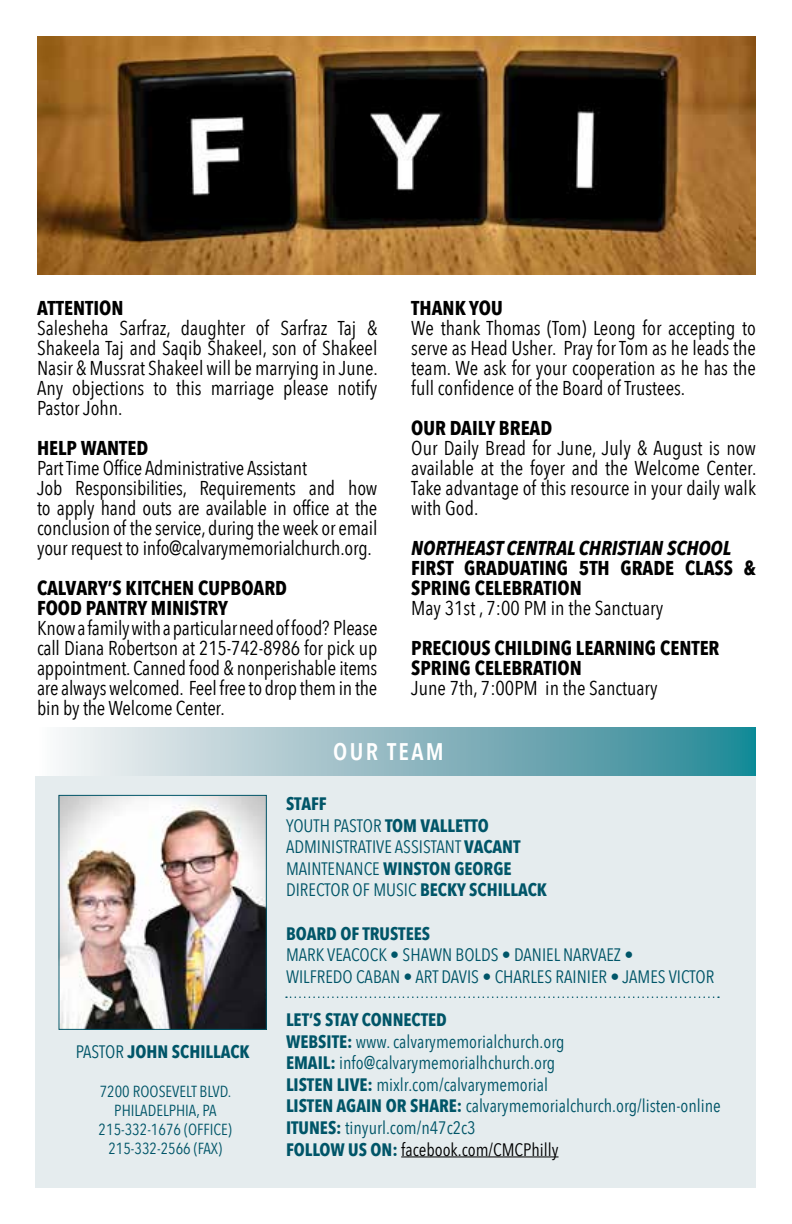
<style>
.page{position:relative;width:792px;height:1224px;background:#fff}
.page>*{position:absolute;margin:0;border:0;box-sizing:border-box;transform-origin:0 0}
.t1{font:600 24px "Avenir Next Condensed";letter-spacing:.1em;color:#fff}
.t2{font:20px/20px "Avenir Next Condensed";letter-spacing:-.01em;color:#000;text-align:justify}
.t3{font:700 20px/20px "Avenir Next Condensed";color:#000}
.t4{font:italic 700 20px "Avenir Next Condensed";color:#000}
.t5{font:18px/21.6px "Avenir Next Condensed";color:#005568}
.t6{font:700 18px "Avenir Next Condensed";color:#005568}
.t7{font:16px/19.2px "Avenir Next Condensed";color:#005568;text-align:center}
.s1{font-weight:400}
.s2{font-weight:700}
.s3{color:#000}
</style>
<div class="page">
<div style="left:36px;top:742px;width:720px;height:446px;background:#e5ecee"></div>
<img style="left:60px;top:797px;width:205px;height:231px">
<div style="left:58px;top:795px;width:209px;height:235px;border:1px solid #005568"></div>
<div style="left:36px;top:727px;width:720px;height:48px;background:linear-gradient(to right,#fdf4f6,#268493)"></div>
<hr style="left:401px;top:1156px;width:158px;height:1px;background:#000">
<svg style="left:286px;top:996px;width:433px;height:2px"></svg>
<img style="left:37px;top:37px;width:719px;height:238px">
<p class="t3" style="left:37px;top:298px;width:88px">ATTENTION</p>
<p class="t2" style="left:37px;top:317px;width:342px">Salesheha Sarfraz, daughter of Sarfraz Taj &amp; Shakeela Taj and Saqib Shakeel, son of Shakeel Nasir &amp; Mussrat Shakeel will be marrying in June.<br>Any objections to this marriage please notify Pastor John.</p>
<p class="t3" style="left:37px;top:438px;width:113px">HELP WANTED</p>
<p class="t2" style="left:37px;top:457px;width:342px;text-align:left">Part Time Office Administrative Assistant<br>Job Responsibilities, Requirements and how to apply hand outs are available in office at the conclusion of the service, during the week or email your request to info@calvarymemorialchurch.org.</p>
<p class="t3" style="left:37px;top:578px;width:251px">CALVARY’S KITCHEN CUPBOARD<br>FOOD PANTRY MINISTRY</p>
<p class="t2" style="left:37px;top:617px;width:342px">Know a family with a particular need of food? Please call Diana Robertson at 215-742-8986 for pick up appointment. Canned food &amp; nonperishable items are always welcomed. Feel free to drop them in the bin by the Welcome Center.</p>
<p class="t3" style="left:411px;top:298px;width:93px">THANK YOU</p>
<p class="t2" style="left:411px;top:317px;width:346px">We thank Thomas (Tom) Leong for accepting to serve as Head Usher. Pray for Tom as he leads the team. We ask for your cooperation as he has the full confidence of the Board of Trustees.</p>
<p class="t3" style="left:411px;top:418px;width:143px">OUR DAILY BREAD</p>
<p class="t2" style="left:411px;top:437px;width:347px">Our Daily Bread for June, July &amp; August is now available at the foyer and the Welcome Center.<br>Take advantage of this resource in your daily walk with God.</p>
<p class="t4" style="left:411px;top:536px;width:321px">NORTHEAST CENTRAL CHRISTIAN SCHOOL</p>
<p class="t3" style="left:411px;top:558px;width:346px">FIRST GRADUATING 5TH GRADE CLASS &amp;<br>SPRING CELEBRATION</p>
<p class="t2" style="left:411px;top:597px;width:253px">May 31st , 7:00 PM in the Sanctuary</p>
<p class="t3" style="left:411px;top:638px;width:310px">PRECIOUS CHILDING LEARNING CENTER<br>SPRING CELEBRATION</p>
<p class="t2" style="left:411px;top:677px;width:248px">June 7th, 7:00PM in the Sanctuary</p>
<p class="t6" style="left:76px;top:1040px;width:176px"><span class="s1">PASTOR</span> JOHN SCHILLACK</p>
<p class="t7" style="left:99px;top:1081px;width:135px">7200 ROOSEVELT BLVD.<br>PHILADELPHIA, PA<br>215-332-1676 (OFFICE)<br>215-332-2566 (FAX)</p>
<p class="t1" style="left:333px;top:730px;width:112px">OUR TEAM</p>
<p class="t5" style="left:286px;top:792px;width:263px"><span class="s2">STAFF<br></span>YOUTH PASTOR <span class="s2">TOM VALLETTO<br></span>ADMINISTRATIVE ASSISTANT <span class="s2">VACANT<br></span>MAINTENANCE <span class="s2">WINSTON GEORGE<br></span>DIRECTOR OF MUSIC <span class="s2">BECKY SCHILLACK</span></p>
<p class="t6" style="left:286px;top:922px;width:146px">BOARD OF TRUSTEES</p>
<p class="t5" style="left:286px;top:943px;width:430px">MARK VEACOCK • SHAWN BOLDS • DANIEL NARVAEZ •<br>WILFREDO CABAN • ART DAVIS • CHARLES RAINIER • JAMES VICTOR</p>
<p class="t5" style="left:286px;top:1008px;width:436px"><span class="s2">LET’S STAY CONNECTED<br>WEBSITE:</span> www. calvarymemorialchurch.org<br><span class="s2">EMAIL:</span> info@calvarymemorialhchurch.org<br><span class="s2">LISTEN LIVE:</span> mixlr.com/calvarymemorial<br><span class="s2">LISTEN AGAIN OR SHARE:</span> calvarymemorialchurch.org/listen-online <span class="s2">ITUNES:</span> tinyurl.com/n47c2c3<br><span class="s2">FOLLOW US ON:</span> <span class="s3">facebook.com/CMCPhilly</span></p>
</div>
